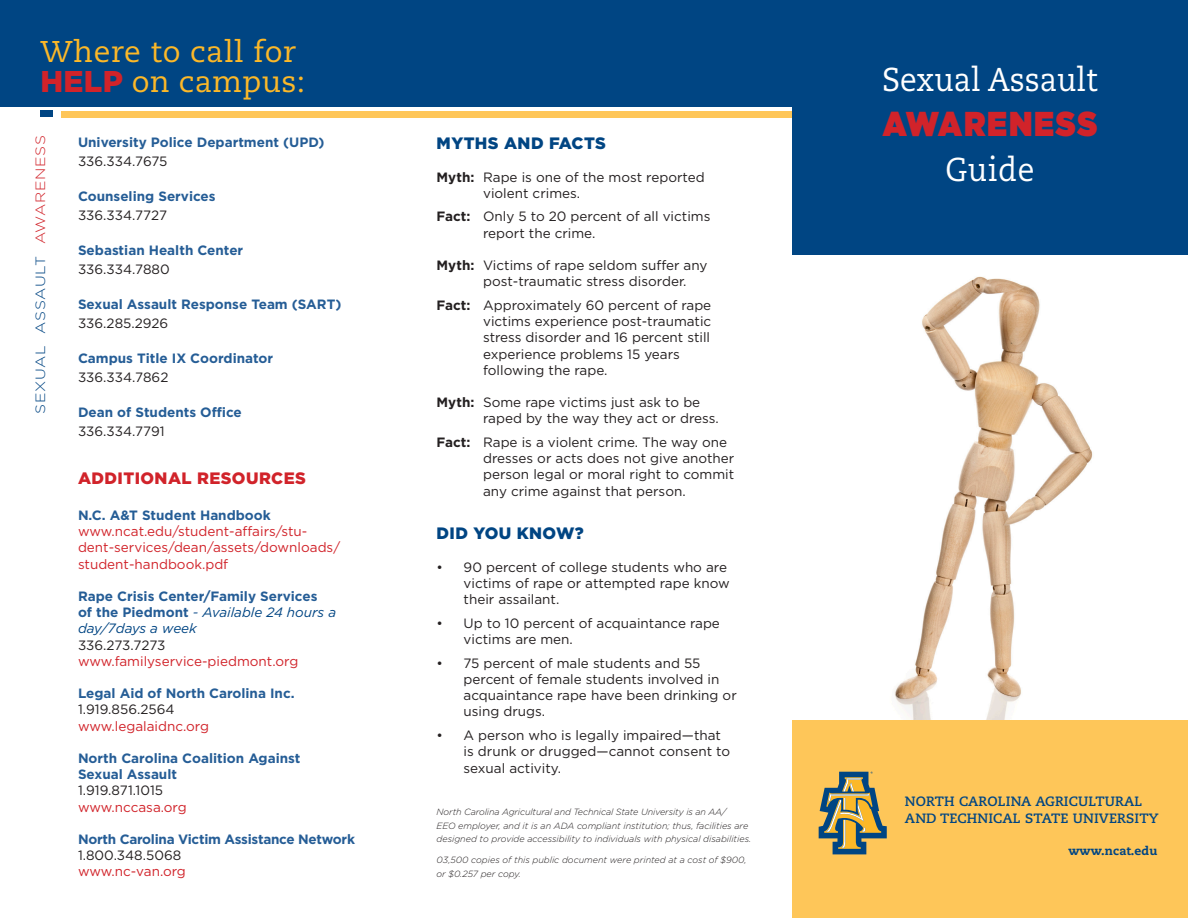
<style>
.page{position:relative;width:1188px;height:918px;background:#fff}
.page>*{position:absolute;margin:0;border:0;box-sizing:border-box;transform-origin:0 0}
.t1{font:900 34.5px "Gotham";letter-spacing:.06em;color:#d1232a;scale:.87 1}
.t2{font:33px "Caecilia";color:#fff;scale:.91 1}
.t3{font:30px/30px "Caecilia";letter-spacing:.02em;color:#fcb828}
.t4{font:900 16.5px "Gotham";letter-spacing:.025em;color:#004583}
.t5{font:900 16.5px "Gotham";letter-spacing:.025em;color:#d1232a}
.t6{font:13.5px/16.2px "Gotham";color:#231f20}
.t7{font:700 13.5px/19.5px "Gotham";color:#255d96}
.t8{font:13.5px/16.2px "Gotham";color:#d1232a}
.t9{font:700 13.5px/16.5px "Caecilia";letter-spacing:.01em;color:#004583}
.t10{font:italic 13.5px/16.2px "Gotham";color:#004583}
.t11{font:700 13.5px "Gotham";letter-spacing:-.02em;color:#255d96}
.t12{font:300 13.5px "Gotham";letter-spacing:.04em;color:#004583;scale:1.15 1}
.t13{font:800 12px "Caecilia";letter-spacing:.01em;color:#004583}
.No_Spacing{font:italic 300 9px/13.5px "Gotham";color:#231f20}
.s1{font-family:"Gotham";font-weight:900;color:#d1232a}
.s2{color:#d1232a}
.s3{font-weight:400;color:#231f20}
.s4{font-weight:700;font-style:normal;color:#255d96}
.s5{color:#255d96}
.s6{font-weight:700}
</style>
<div class="page">
<img style="left:894px;top:276px;width:199px;height:444px">
<div style="left:792px;top:720px;width:396px;height:198px;background:#fec659"></div>
<div style="left:0;top:0;width:802px;height:107px;background:#004583"></div>
<div style="left:40px;top:110px;width:13px;height:7px;background:#004583"></div>
<div style="left:61px;top:111px;width:741px;height:6px;background:#fec659"></div>
<svg style="left:819px;top:772px;width:68px;height:82px"></svg>
<div style="left:792px;top:0;width:396px;height:255px;background:#004583"></div>
<p class="t3" style="left:40px;top:38px;width:266px">Where to call for<br><span class="s1">HELP</span> on campus:</p>
<p class="t12" style="left:32px;top:414px;width:244px;rotate:-90deg">SEXUAL ASSAULT <span class="s2">AWARENESS</span></p>
<p class="t4" style="left:437px;top:133px;width:171px">MYTHS AND FACTS</p>
<p class="t7" style="left:78px;top:132px;width:248px">University Police Department (UPD)<br><span class="s3">336.334.7675</span></p>
<p class="t7" style="left:78px;top:186px;width:139px">Counseling Services</p>
<p class="t6" style="left:78px;top:207px;width:91px">336.334.7727</p>
<p class="t7" style="left:78px;top:240px;width:167px">Sebastian Health Center</p>
<p class="t6" style="left:78px;top:261px;width:93px">336.334.7880</p>
<p class="t7" style="left:78px;top:294px;width:265px">Sexual Assault Response Team (SART)<br><span class="s3">336.285.2926</span></p>
<p class="t7" style="left:78px;top:348px;width:197px">Campus Title IX Coordinator</p>
<p class="t6" style="left:78px;top:369px;width:92px">336.334.7862</p>
<p class="t7" style="left:78px;top:402px;width:165px">Dean of Students Office</p>
<p class="t6" style="left:78px;top:423px;width:88px">336.334.7791</p>
<p class="t5" style="left:78px;top:468px;width:229px">ADDITIONAL RESOURCES</p>
<p class="t7" style="left:78px;top:505px;width:194px">N.C. A&amp;T Student Handbook</p>
<p class="t8" style="left:78px;top:523px;width:264px">www.ncat.edu/student-affairs/stu&shy;dent-services/dean/assets/downloads/ student-handbook.pdf</p>
<p class="t7" style="left:78px;top:586px;width:241px">Rape Crisis Center/Family Services</p>
<p class="t10" style="left:78px;top:604px;width:260px"><span class="s4">of the Piedmont</span> <span class="s5">-</span> Available 24 hours a day/7days a week</p>
<p class="t6" style="left:78px;top:637px;width:89px">336.273.7273</p>
<p class="t8" style="left:78px;top:653px;width:222px">www.familyservice-piedmont.org</p>
<p class="t7" style="left:78px;top:684px;width:218px">Legal Aid of North Carolina Inc.</p>
<p class="t6" style="left:78px;top:701px;width:98px">1.919.856.2564</p>
<p class="t8" style="left:78px;top:718px;width:133px">www.legalaidnc.org</p>
<p class="t7" style="left:78px;top:748px;width:224px">North Carolina Coalition Against</p>
<p class="t7" style="left:78px;top:765px;width:101px">Sexual Assault</p>
<p class="t6" style="left:78px;top:782px;width:87px">1.919.871.1015</p>
<p class="t8" style="left:78px;top:799px;width:110px">www.nccasa.org</p>
<p class="t11" style="left:78px;top:831px;width:279px">North Carolina Victim Assistance Network</p>
<p class="t6" style="left:78px;top:847px;width:105px">1.800.348.5068</p>
<p class="t8" style="left:78px;top:863px;width:109px">www.nc-van.org</p>
<p class="t6" style="left:483px;top:169px;width:223px;text-indent:-46px"><span class="s6">Myth:</span> Rape is one of the most reported violent crimes.</p>
<p class="t6" style="left:483px;top:208px;width:229px;text-indent:-46px"><span class="s6">Fact:</span> Only 5 to 20 percent of all victims report the crime.</p>
<p class="t6" style="left:483px;top:257px;width:226px;text-indent:-46px"><span class="s6">Myth:</span> Victims of rape seldom suffer any post-traumatic stress disorder.</p>
<p class="t6" style="left:483px;top:297px;width:230px;text-align:justify;text-indent:-46px"><span class="s6">Fact:</span> Approximately 60 percent of rape victims experience post-traumatic stress disorder and 16 percent still experience problems 15 years</p>
<p class="t6" style="left:483px;top:362px;width:126px">following the rape.</p>
<p class="t6" style="left:483px;top:394px;width:237px;text-indent:-46px"><span class="s6">Myth:</span> Some rape victims just ask to be raped by the way they act or dress.</p>
<p class="t6" style="left:483px;top:434px;width:253px;text-indent:-46px"><span class="s6">Fact:</span> Rape is a violent crime. The way one dresses or acts does not give another person legal or moral right to commit any crime against that person.</p>
<p class="t4" style="left:437px;top:524px;width:149px">DID YOU KNOW?</p>
<p class="t6" style="left:464px;top:559px;width:268px;text-indent:-27px">• 90 percent of college students who are victims of rape or attempted rape know their assailant.</p>
<p class="t6" style="left:464px;top:615px;width:258px;text-indent:-27px">• Up to 10 percent of acquaintance rape victims are men.</p>
<p class="t6" style="left:464px;top:655px;width:275px;text-indent:-27px">• 75 percent of male students and 55 percent of female students involved in acquaintance rape have been drinking or using drugs.</p>
<p class="t6" style="left:464px;top:727px;width:268px;text-indent:-27px">• A person who is legally impaired—that is drunk or drugged—cannot consent to sexual activity.</p>
<p class="No_Spacing" style="left:437px;top:805px;width:316px">North Carolina Agricultural and Technical State University is an AA/<br>EEO employer, and it is an ADA compliant institution; thus, facilities are designed to provide accessibility to individuals with physical disabilities.</p>
<p class="No_Spacing" style="left:437px;top:853px;width:311px">03,500 copies of this public document were printed at a cost of $900, or $0.257 per copy.</p>
<p class="t2" style="left:882px;top:61px;width:238px">Sexual Assault</p>
<p class="t1" style="left:883px;top:103px;width:248px">AWARENESS</p>
<p class="t2" style="left:945px;top:151px;width:99px">Guide</p>
<p class="t9" style="left:905px;top:793px;width:255px">NORTH CAROLINA AGRICULTURAL<br>AND TECHNICAL STATE UNIVERSITY</p>
<p class="t13" style="left:1068px;top:843px;width:91px">www.ncat.edu</p>
</div>
